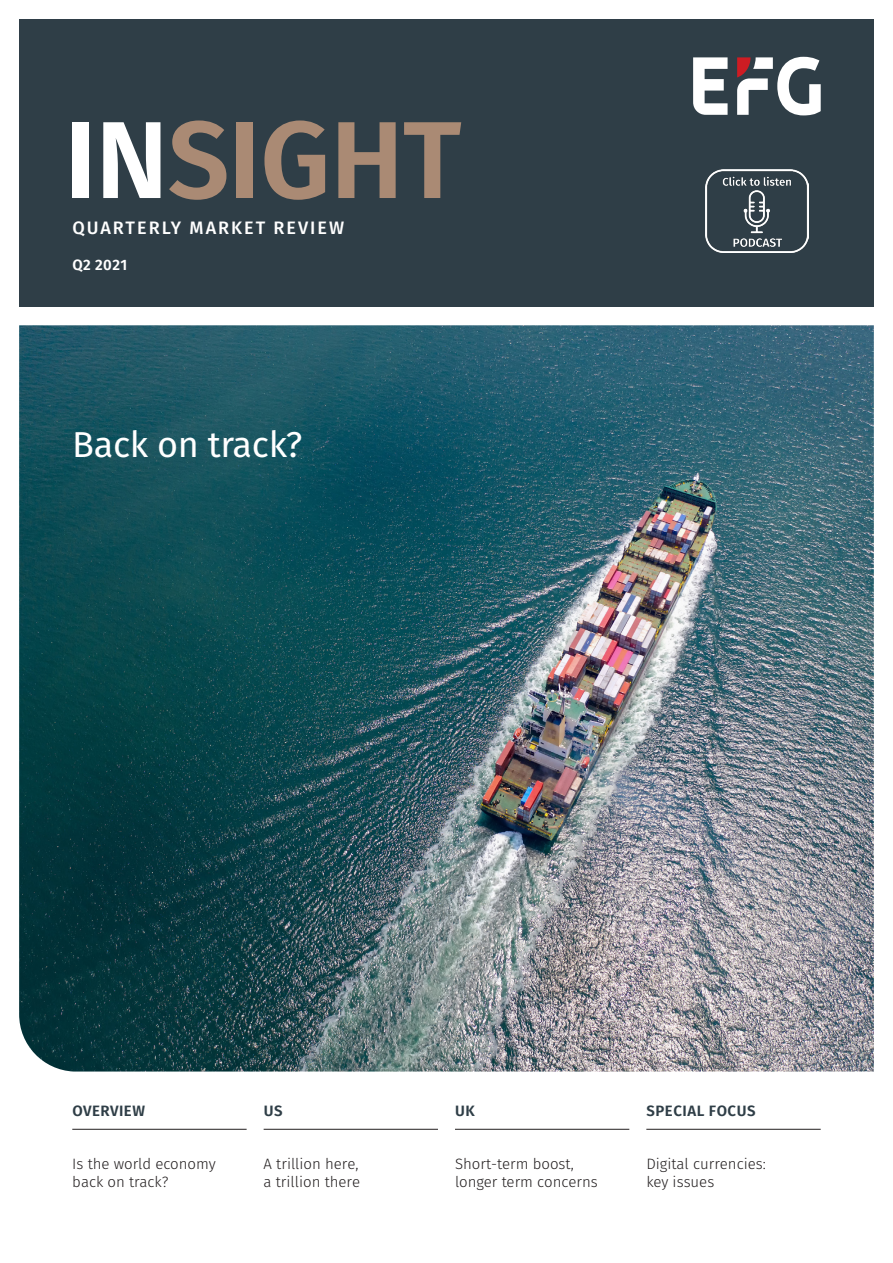
<style>
.page{position:relative;width:893px;height:1263px;background:#fff}
.page>*{position:absolute;margin:0;border:0;box-sizing:border-box;transform-origin:0 0}
._73_pt_Name__White{font:600 109.5px "Fira Sans";letter-spacing:-.005em;color:#aa8a74}
._24_pt_Caption_Black{font:36px "Fira Sans";letter-spacing:-.01em;color:#fff}
._12_pt_Magazine_Titl{font:500 18px "Fira Sans";letter-spacing:.11em;color:#fff}
._10_pt_Chapter_Copy{font:300 15px/18px "Fira Sans";color:#231f20}
._10_pt_Chapter_Title{font:600 15px "Fira Sans";letter-spacing:.035em;color:#2f3e47}
._10_pt_Date__White{font:600 15px "Fira Sans";letter-spacing:.025em;color:#fff}
.s1{color:#fff}
</style>
<div class="page">
<div style="left:19px;top:19px;width:855px;height:287px;background:#2f3e47"></div>
<svg style="left:693px;top:57px;width:35px;height:58px"></svg>
<svg style="left:737px;top:57px;width:84px;height:58px"></svg>
<img style="left:19px;top:325px;width:855px;height:746px">
<hr style="left:72px;top:1129px;width:175px;height:1px;background:#231f20">
<hr style="left:264px;top:1129px;width:174px;height:1px;background:#231f20">
<hr style="left:455px;top:1129px;width:174px;height:1px;background:#231f20">
<hr style="left:646px;top:1129px;width:175px;height:1px;background:#231f20">
<img style="left:706px;top:170px;width:102px;height:82px">
<p class="_73_pt_Name__White" style="left:64px;top:70px;width:399px"><span class="s1">IN</span>SIGHT</p>
<p class="_12_pt_Magazine_Titl" style="left:72px;top:213px;width:273px">QUARTERLY MARKET REVIEW</p>
<p class="_10_pt_Date__White" style="left:72px;top:252px;width:56px">Q2 2021</p>
<p class="_24_pt_Caption_Black" style="left:72px;top:417px;width:232px">Back on track?</p>
<p class="_10_pt_Chapter_Title" style="left:72px;top:1098px;width:74px">OVERVIEW</p>
<p class="_10_pt_Chapter_Copy" style="left:72px;top:1155px;width:145px">Is the world economy back on track?</p>
<p class="_10_pt_Chapter_Title" style="left:264px;top:1098px;width:20px">US</p>
<p class="_10_pt_Chapter_Copy" style="left:264px;top:1155px;width:98px">A trillion here, a trillion there</p>
<p class="_10_pt_Chapter_Title" style="left:455px;top:1098px;width:21px">UK</p>
<p class="_10_pt_Chapter_Copy" style="left:455px;top:1155px;width:144px">Short-term boost, longer term concerns</p>
<p class="_10_pt_Chapter_Title" style="left:646px;top:1098px;width:111px">SPECIAL FOCUS</p>
<p class="_10_pt_Chapter_Copy" style="left:646px;top:1155px;width:121px">Digital currencies: key issues</p>
</div>
